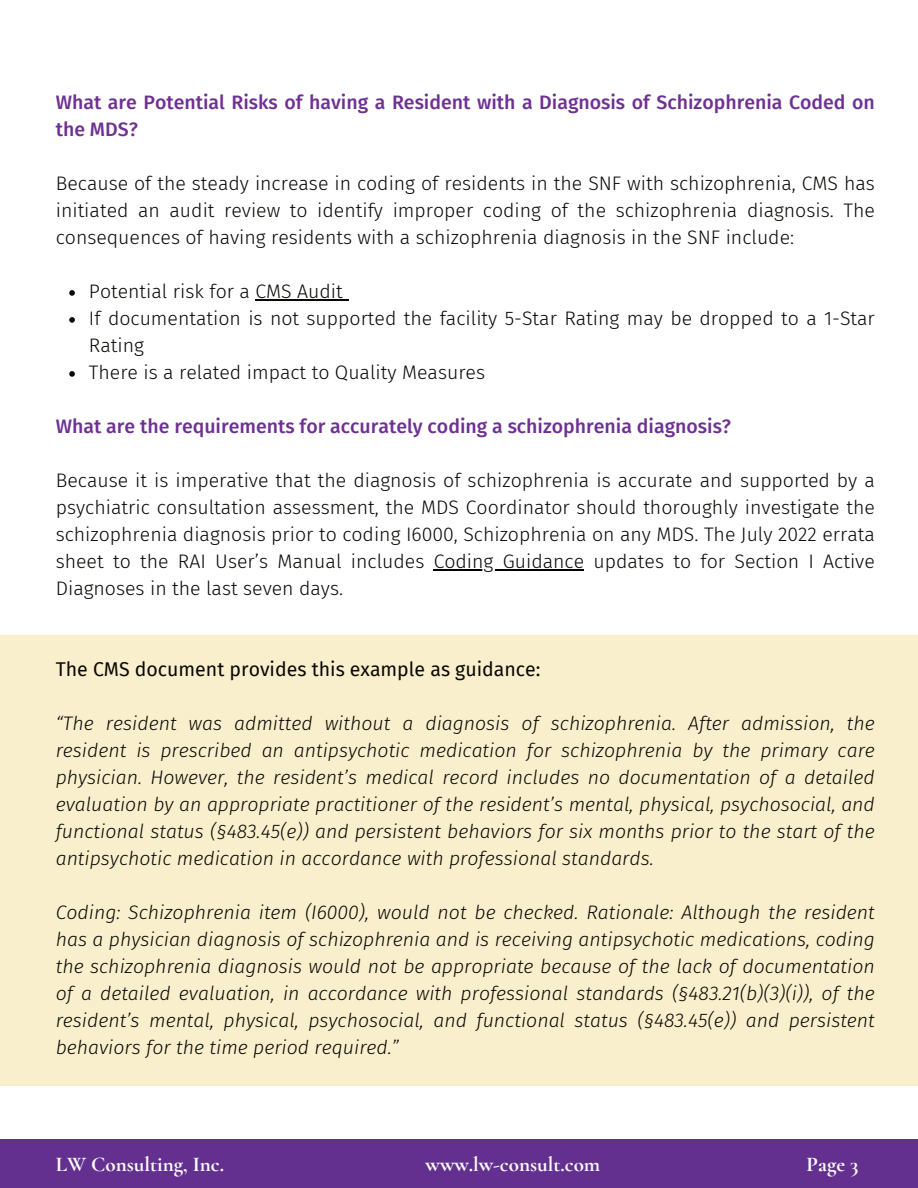
<style>
.page{position:relative;width:918px;height:1188px;background:#fff}
.page>*{position:absolute;margin:0;border:0;box-sizing:border-box;transform-origin:0 0}
.t1{font:700 21px "Cormorant Garamond";color:#fff}
.t2{font:italic 300 19.5px/27px "Fira Sans";color:#080704;text-align:justify}
.t3{font:300 19.5px/27px "Fira Sans";color:#080704;text-align:justify}
.t4{font:500 19.5px/27px "Fira Sans";color:#6e3093}
.t5{font:19.5px "Fira Sans";color:#080704}
</style>
<div class="page">
<div style="left:0;top:1139px;width:918px;height:49px;background:#643090"></div>
<div style="left:0;top:635px;width:918px;height:450px;background:#f9efcc"></div>
<svg style="left:69px;top:290px;width:6px;height:6px"></svg>
<hr style="left:255px;top:299px;width:88px;height:1px;background:#080704">
<svg style="left:69px;top:317px;width:6px;height:6px"></svg>
<svg style="left:69px;top:371px;width:6px;height:6px"></svg>
<hr style="left:434px;top:569px;width:150px;height:1px;background:#000">
<p class="t4" style="left:56px;top:88px;width:821px">What are Potential Risks of having a Resident with a Diagnosis of Schizophrenia Coded on the MDS?</p>
<p class="t3" style="left:56px;top:170px;width:821px">Because of the steady increase in coding of residents in the SNF with schizophrenia, CMS has initiated an audit review to identify improper coding of the schizophrenia diagnosis. The consequences of having residents with a schizophrenia diagnosis in the SNF include:</p>
<p class="t3" style="left:89px;top:278px;width:788px;text-align:left">Potential risk for a CMS Audit<br>If documentation is not supported the facility 5-Star Rating may be dropped to a 1-Star Rating<br>There is a related impact to Quality Measures</p>
<p class="t4" style="left:56px;top:412px;width:677px">What are the requirements for accurately coding a schizophrenia diagnosis?</p>
<p class="t3" style="left:56px;top:467px;width:821px">Because it is imperative that the diagnosis of schizophrenia is accurate and supported by a psychiatric consultation assessment, the MDS Coordinator should thoroughly investigate the schizophrenia diagnosis prior to coding I6000, Schizophrenia on any MDS. The July 2022 errata sheet to the RAI User’s Manual includes Coding Guidance updates to for Section I Active Diagnoses in the last seven days.</p>
<p class="t5" style="left:56px;top:654px;width:486px">The CMS document provides this example as guidance:</p>
<p class="t2" style="left:56px;top:710px;width:821px">“The resident was admitted without a diagnosis of schizophrenia. After admission, the resident is prescribed an antipsychotic medication for schizophrenia by the primary care physician. However, the resident’s medical record includes no documentation of a detailed evaluation by an appropriate practitioner of the resident’s mental, physical, psychosocial, and functional status (§483.45(e)) and persistent behaviors for six months prior to the start of the antipsychotic medication in accordance with professional standards.</p>
<p class="t2" style="left:56px;top:899px;width:821px">Coding: Schizophrenia item (I6000), would not be checked. Rationale: Although the resident has a physician diagnosis of schizophrenia and is receiving antipsychotic medications, coding the schizophrenia diagnosis would not be appropriate because of the lack of documentation of a detailed evaluation, in accordance with professional standards (§483.21(b)(3)(i)), of the resident’s mental, physical, psychosocial, and functional status (§483.45(e)) and persistent behaviors for the time period required.”</p>
<p class="t1" style="left:56px;top:1151px;width:170px">LW Consulting, Inc.</p>
<p class="t1" style="left:426px;top:1151px;width:176px">www.lw-consult.com</p>
<p class="t1" style="left:807px;top:1151px;width:53px">Page 3</p>
</div>
